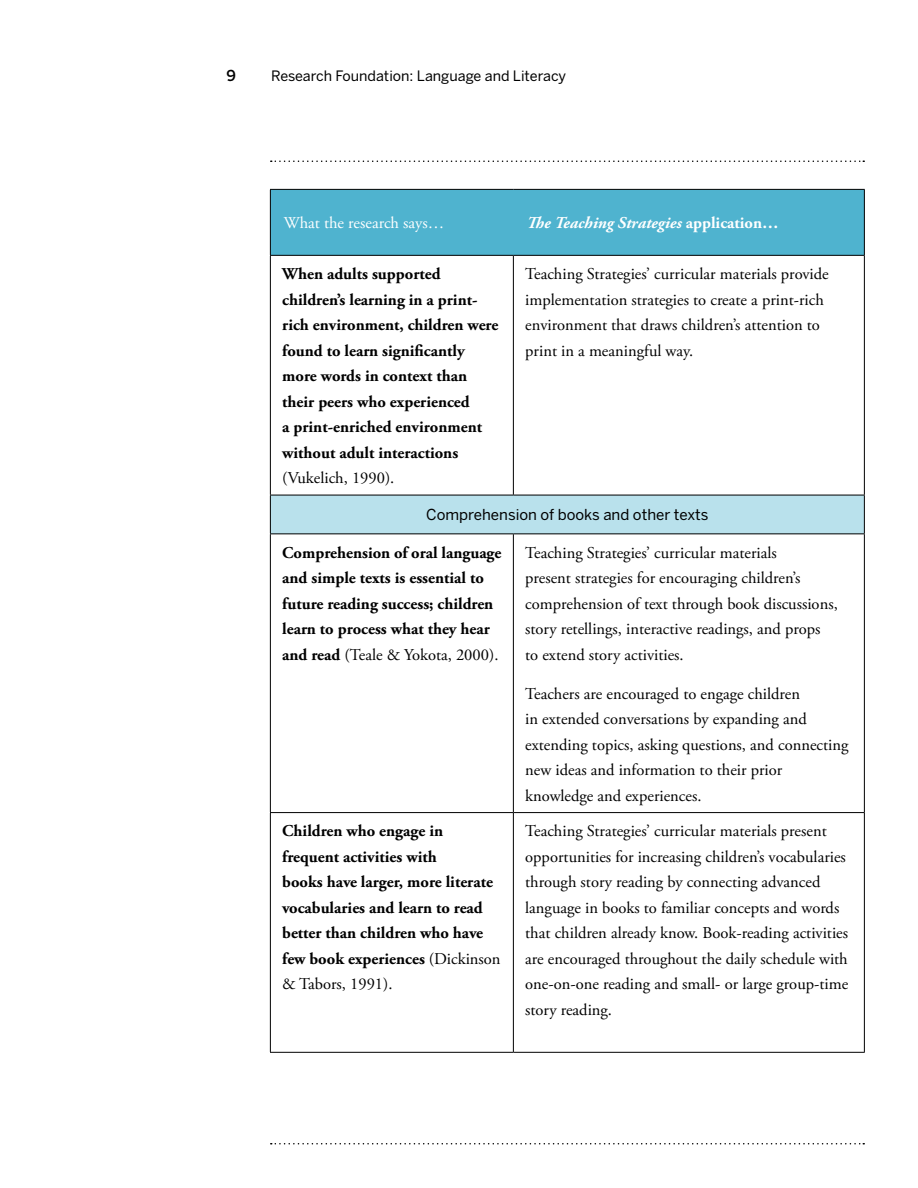
<style>
.page{position:relative;width:918px;height:1188px;background:#fff}
.page>*{position:absolute;margin:0;border:0;box-sizing:border-box;transform-origin:0 0}
.t1{font:16.5px/25.5px "Adobe Garamond Pro";color:#000}
.t2{font:700 16.5px/25.5px "Adobe Garamond Pro";color:#000}
.t3{font:italic 700 16.5px "Adobe Garamond Pro";color:#fff}
.t4{font:16.5px "Adobe Garamond Pro";color:#fff}
.t5{font:15px "Benton Sans";color:#000}
.t6{font:500 15px "Benton Sans";color:#000}
.t7{font:14.25px "Benton Sans";color:#000}
.s1{font-style:normal}
.s2{font-weight:400}
</style>
<div class="page">
<svg style="left:271px;top:160px;width:593px;height:2px"></svg>
<svg style="left:271px;top:1143px;width:593px;height:1px"></svg>
<div style="left:271px;top:190px;width:593px;height:65px;background:#4fb3cf"></div>
<div style="left:270px;top:495px;width:594px;height:39px;background:#b9e1ec"></div>
<hr style="left:270px;top:256px;width:1px;height:239px;background:#000">
<hr style="left:513px;top:256px;width:1px;height:239px;background:#000">
<hr style="left:864px;top:256px;width:1px;height:239px;background:#000">
<hr style="left:270px;top:534px;width:1px;height:278px;background:#000">
<hr style="left:513px;top:534px;width:1px;height:278px;background:#000">
<hr style="left:864px;top:534px;width:1px;height:278px;background:#000">
<hr style="left:270px;top:812px;width:243px;height:1px;background:#000">
<hr style="left:270px;top:813px;width:1px;height:239px;background:#000">
<hr style="left:513px;top:812px;width:352px;height:1px;background:#000">
<hr style="left:513px;top:813px;width:1px;height:239px;background:#000">
<hr style="left:864px;top:813px;width:1px;height:239px;background:#000">
<hr style="left:270px;top:1052px;width:243px;height:1px;background:#000">
<hr style="left:513px;top:1052px;width:352px;height:1px;background:#000">
<hr style="left:270px;top:189px;width:243px;height:1px;background:#000">
<hr style="left:270px;top:190px;width:1px;height:65px;background:#000">
<hr style="left:270px;top:255px;width:243px;height:1px;background:#000">
<hr style="left:270px;top:495px;width:243px;height:1px;background:#000">
<hr style="left:270px;top:495px;width:1px;height:38px;background:#000">
<hr style="left:513px;top:495px;width:352px;height:1px;background:#000">
<hr style="left:864px;top:495px;width:1px;height:38px;background:#000">
<hr style="left:270px;top:533px;width:243px;height:1px;background:#000">
<hr style="left:513px;top:533px;width:352px;height:1px;background:#000">
<hr style="left:513px;top:189px;width:352px;height:1px;background:#000">
<hr style="left:864px;top:190px;width:1px;height:65px;background:#000">
<hr style="left:513px;top:255px;width:352px;height:1px;background:#000">
<p class="t6" style="left:226px;top:67px;width:11px">9</p>
<p class="t7" style="left:271px;top:67px;width:297px">Research Foundation: Language and Literacy</p>
<p class="t4" style="left:284px;top:213px;width:162px">What the research says…</p>
<p class="t3" style="left:527px;top:214px;width:253px">The Teaching Strategies <span class="s1">application…</span></p>
<p class="t2" style="left:282px;top:261px;width:218px">When adults supported children’s learning in a print&shy;rich environment, children were found to learn significantly more words in context than their peers who experienced<br>a print-enriched environment without adult interactions</p>
<p class="t1" style="left:282px;top:466px;width:114px">(Vukelich, 1990).</p>
<p class="t1" style="left:525px;top:262px;width:305px">Teaching Strategies’ curricular materials provide implementation strategies to create a print-rich environment that draws children’s attention to print in a meaningful way.</p>
<p class="t5" style="left:426px;top:506px;width:284px">Comprehension of books and other texts</p>
<p class="t2" style="left:282px;top:540px;width:221px">Comprehension of oral language and simple texts is essential to future reading success; children learn to process what they hear and read <span class="s2">(Teale &amp; Yokota, 2000).</span></p>
<p class="t1" style="left:525px;top:540px;width:314px">Teaching Strategies’ curricular materials<br>present strategies for encouraging children’s comprehension of text through book discussions, story retellings, interactive readings, and props<br>to extend story activities.</p>
<p class="t1" style="left:525px;top:681px;width:325px">Teachers are encouraged to engage children<br>in extended conversations by expanding and extending topics, asking questions, and connecting new ideas and information to their prior knowledge and experiences.</p>
<p class="t2" style="left:282px;top:819px;width:220px">Children who engage in frequent activities with<br>books have larger, more literate vocabularies and learn to read better than children who have few book experiences <span class="s2">(Dickinson &amp; Tabors, 1991).</span></p>
<p class="t1" style="left:525px;top:819px;width:325px">Teaching Strategies’ curricular materials present opportunities for increasing children’s vocabularies through story reading by connecting advanced language in books to familiar concepts and words that children already know. Book-reading activities are encouraged throughout the daily schedule with one-on-one reading and small- or large group-time story reading.</p>
</div>
